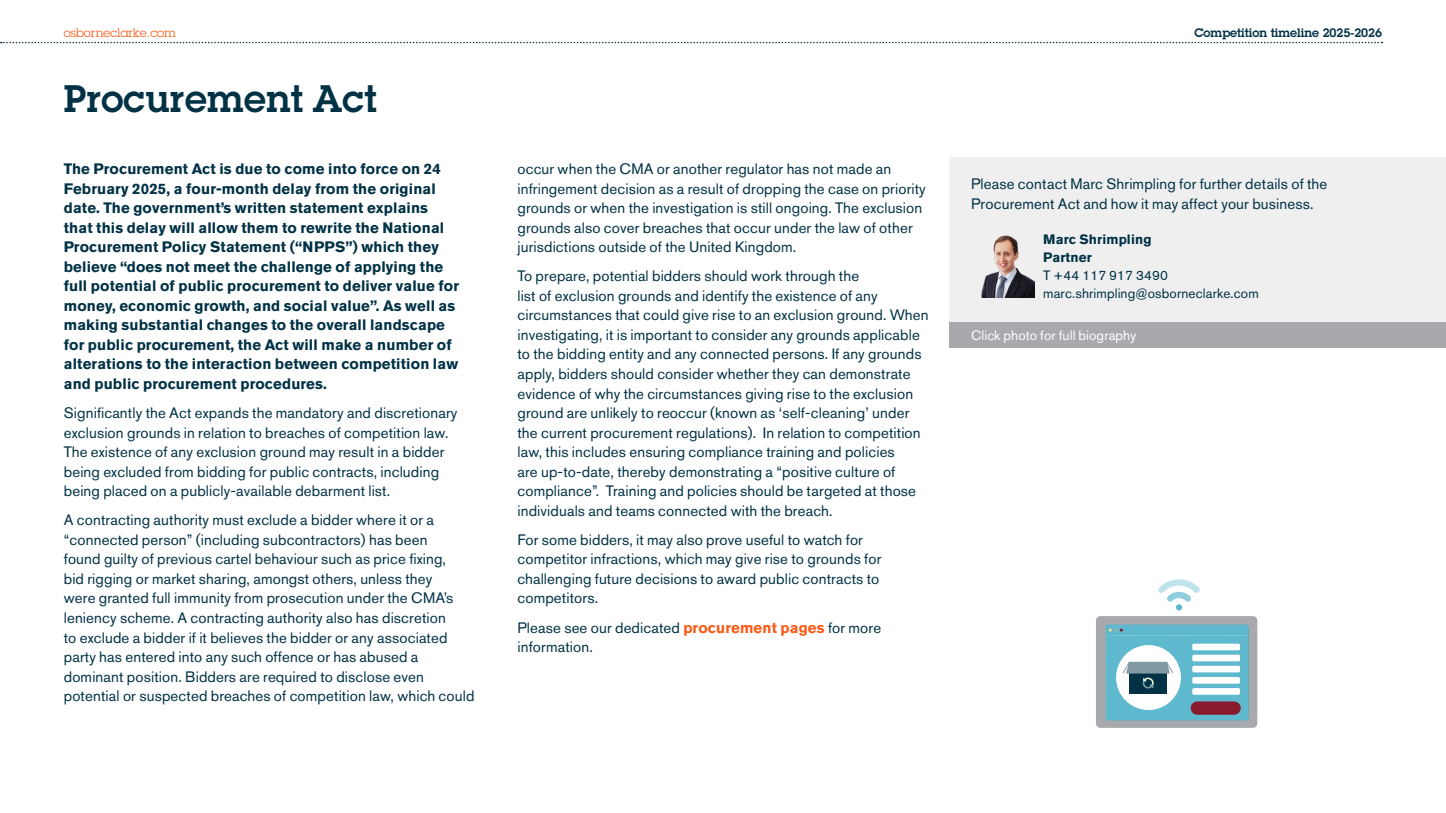
<style>
.page{position:relative;width:1446px;height:813px;background:#fff}
.page>*{position:absolute;margin:0;border:0;box-sizing:border-box;transform-origin:0 0}
.t1{font:600 37.5px "ITC Lubalinfor OC";letter-spacing:.01em;color:#003145}
.t2{font:15px/19.5px "Akzidenz Grotesk BE";letter-spacing:.01em;color:#003145}
.t3{font:700 15px/19.5px "Akzidenz Grotesk BE";letter-spacing:.01em;color:#003145}
.t4{font:13.5px/18px "Akzidenz Grotesk BE";letter-spacing:.01em;color:#003145}
.t5{font:13.5px "Akzidenz Grotesk BE";letter-spacing:.01em;color:#fff}
.t6{font:700 13.5px/18px "Akzidenz Grotesk BE";letter-spacing:.01em;color:#003145}
.t7{font:600 12px "ITC Lubalinfor OC";color:#003145}
.t8{font:12px "ITC Lubalinfor OC";color:#fb5a17}
.s1{font-weight:700;color:#fb5a17}
</style>
<div class="page">
<div style="left:950px;top:157px;width:496px;height:165px;background:#efefef"></div>
<svg style="left:1px;top:42px;width:1381px;height:1px"></svg>
<img style="left:981px;top:235px;width:53px;height:62px">
<div style="left:1096px;top:615px;width:161px;height:112px;background:#a7a9ac;border-radius:4px"></div>
<div style="left:1105px;top:624px;width:143px;height:96px;background:#5eb9cf;border-radius:2px"></div>
<div style="left:1192px;top:643px;width:48px;height:7px;background:#fff;border-radius:2px"></div>
<div style="left:1192px;top:654px;width:48px;height:7px;background:#fff;border-radius:2px"></div>
<div style="left:1192px;top:665px;width:48px;height:7px;background:#fff;border-radius:2px"></div>
<div style="left:1192px;top:676px;width:48px;height:7px;background:#fff;border-radius:2px"></div>
<svg style="left:1192px;top:687px;width:48px;height:7px"></svg>
<svg style="left:1107px;top:628px;width:140px;height:8px"></svg>
<div style="left:1190px;top:701px;width:50px;height:13px;background:#891b2d;border-radius:7px"></div>
<div style="left:1116px;top:644px;width:65px;height:65px;background:#fff;border-radius:50%"></div>
<div style="left:1129px;top:661px;width:38px;height:32px;background:#003145"></div>
<svg style="left:1122px;top:661px;width:51px;height:27px"></svg>
<svg style="left:1158px;top:579px;width:42px;height:31px"></svg>
<div style="left:950px;top:322px;width:496px;height:26px;background:#a7a9ac"></div>
<p class="t8" style="left:64px;top:25px;width:114px">osborneclarke.com</p>
<p class="t7" style="left:1194px;top:25px;width:189px">Competition timeline 2025-2026</p>
<h1 class="t1" style="left:64px;top:74px;width:315px">Procurement Act</h1>
<p class="t3" style="left:64px;top:159px;width:397px">The Procurement Act is due to come into force on 24<br>February 2025, a four-month delay from the original date. The government’s written statement explains that this delay will allow them to rewrite the National Procurement Policy Statement (“NPPS”) which they believe “does not meet the challenge of applying the full potential of public procurement to deliver value for money, economic growth, and social value”. As well as making substantial changes to the overall landscape for public procurement, the Act will make a number of alterations to the interaction between competition law and public procurement procedures.</p>
<p class="t2" style="left:64px;top:402px;width:395px">Significantly the Act expands the mandatory and discretionary exclusion grounds in relation to breaches of competition law.<br>The existence of any exclusion ground may result in a bidder being excluded from bidding for public contracts, including being placed on a publicly-available debarment list.</p>
<p class="t2" style="left:64px;top:510px;width:412px">A contracting authority must exclude a bidder where it or a “connected person” (including subcontractors) has been<br>found guilty of previous cartel behaviour such as price fixing,<br>bid rigging or market sharing, amongst others, unless they<br>were granted full immunity from prosecution under the CMA’s leniency scheme. A contracting authority also has discretion<br>to exclude a bidder if it believes the bidder or any associated party has entered into any such offence or has abused a dominant position. Bidders are required to disclose even potential or suspected breaches of competition law, which could</p>
<p class="t2" style="left:517px;top:159px;width:410px">occur when the CMA or another regulator has not made an infringement decision as a result of dropping the case on priority grounds or when the investigation is still ongoing. The exclusion grounds also cover breaches that occur under the law of other jurisdictions outside of the United Kingdom.</p>
<p class="t2" style="left:517px;top:266px;width:413px">To prepare, potential bidders should work through the<br>list of exclusion grounds and identify the existence of any circumstances that could give rise to an exclusion ground. When investigating, it is important to consider any grounds applicable to the bidding entity and any connected persons. If any grounds apply, bidders should consider whether they can demonstrate evidence of why the circumstances giving rise to the exclusion ground are unlikely to reoccur (known as ‘self-cleaning’ under the current procurement regulations). In relation to competition law, this includes ensuring compliance training and policies<br>are up-to-date, thereby demonstrating a “positive culture of compliance”. Training and policies should be targeted at those individuals and teams connected with the breach.</p>
<p class="t2" style="left:517px;top:529px;width:365px">For some bidders, it may also prove useful to watch for competitor infractions, which may give rise to grounds for challenging future decisions to award public contracts to competitors.</p>
<p class="t2" style="left:517px;top:617px;width:365px">Please see our dedicated <span class="s1">procurement pages</span> for more information.</p>
<p class="t2" style="left:971px;top:174px;width:358px">Please contact Marc Shrimpling for further details of the<br>Procurement Act and how it may affect your business.</p>
<p class="t6" style="left:1043px;top:230px;width:110px">Marc Shrimpling<br>Partner</p>
<p class="t4" style="left:1043px;top:266px;width:217px">T +44 117 917 3490 marc.shrimpling@osborneclarke.com</p>
<p class="t5" style="left:971px;top:327px;width:167px">Click photo for full biography</p>
</div>
